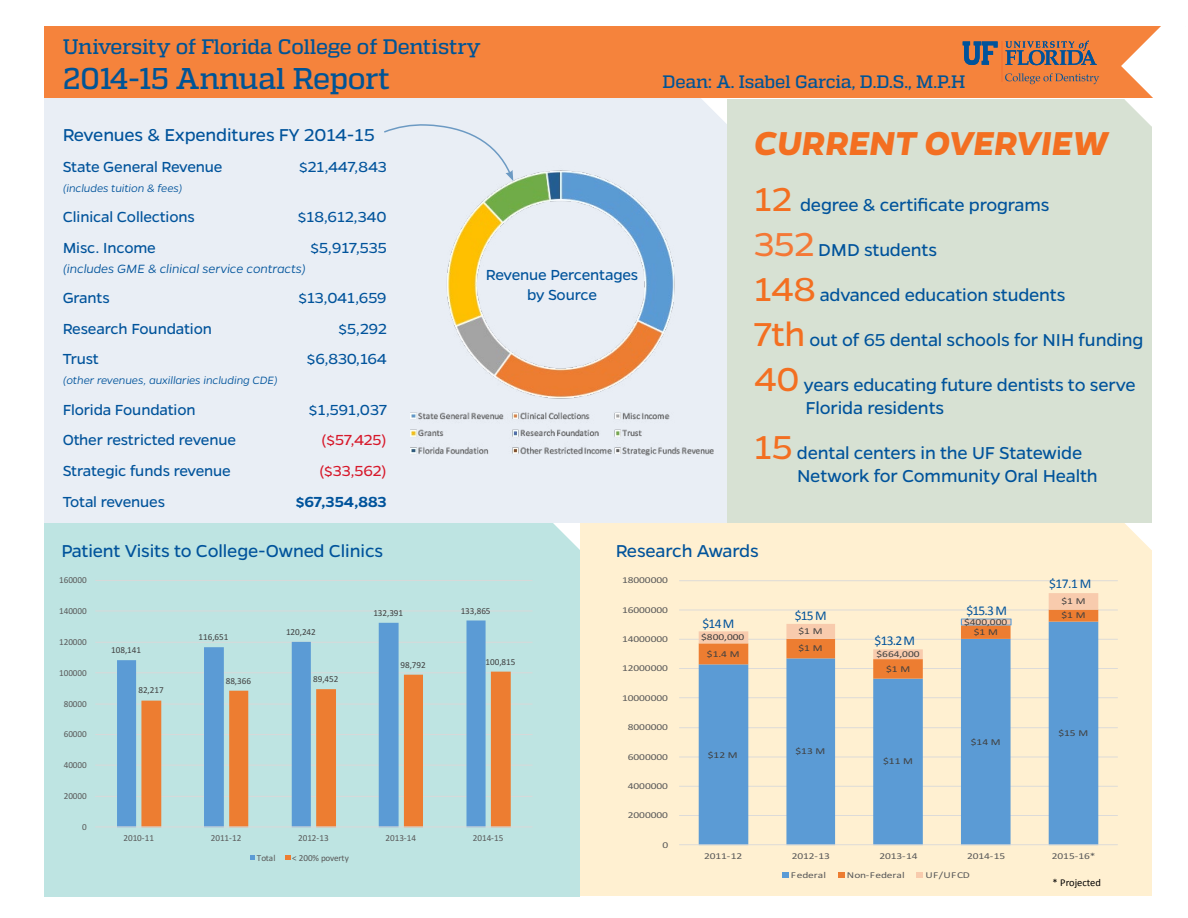
<style>
.page{position:relative;width:1188px;height:918px;background:#fff}
.page>*{position:absolute;margin:0;border:0;box-sizing:border-box;transform-origin:0 0}
.t1{font:italic 700 37.5px "Gentona";letter-spacing:-.005em;color:#f36f21}
.t2{font:500 30px "Quadon";letter-spacing:-.015em;color:#005496}
.t3{font:500 21px "Quadon";letter-spacing:-.015em;color:#005496}
.t4{font:19.5px/23.4px "Gentona";letter-spacing:-.01em;color:#00539b}
.t5{font:500 18px "Quadon";letter-spacing:-.01em;color:#005496}
.t6{font:16.5px/19.8px "Gentona";letter-spacing:-.01em;color:#00539b;text-align:center}
.t7{font:16.5px "Gentona";color:#d7182a}
.t8{font:600 16.5px "Gentona";color:#00539b}
.t9{font:italic 300 13.5px "Gentona";letter-spacing:-.01em;color:#00539b}
.t10{font:13.5px "Calibri";letter-spacing:-.06em;color:#00539b}
.t11{font:italic 300 12px "Gentona";letter-spacing:-.01em;color:#00539b}
.t12{font:10.5px "Calibri";color:#000}
.t13{font:9.15px "Calibri";letter-spacing:-.005em;color:#595959}
.t14{font:9.15px "Calibri";letter-spacing:-.005em;color:#404040}
.t15{font:9px "Calibri";letter-spacing:-.005em;color:#595959;scale:1.27 1}
.t16{font:9px "Calibri";letter-spacing:-.005em;color:#404040;scale:1.27 1}
.s1{font-size:37.5px;color:#f36f21}
.s2{font-size:37.5px;color:#f47836}
</style>
<div class="page">
<div style="left:45px;top:523px;width:535px;height:373px;background:#bee4e2"></div>
<svg style="left:553px;top:523px;width:27px;height:27px"></svg>
<div style="left:580px;top:523px;width:572px;height:373px;background:#fff0d1"></div>
<svg style="left:1125px;top:523px;width:27px;height:27px"></svg>
<div style="left:45px;top:98px;width:682px;height:425px;background:#e9eef5"></div>
<svg style="left:701px;top:98px;width:26px;height:26px"></svg>
<div style="left:727px;top:99px;width:425px;height:424px;background:#d7e1d3"></div>
<hr style="left:679px;top:815px;width:439px;height:1px;background:#d9d9d9">
<hr style="left:679px;top:786px;width:439px;height:1px;background:#d9d9d9">
<hr style="left:679px;top:757px;width:439px;height:1px;background:#d9d9d9">
<hr style="left:679px;top:727px;width:439px;height:1px;background:#d9d9d9">
<hr style="left:679px;top:697px;width:439px;height:1px;background:#d9d9d9">
<hr style="left:679px;top:668px;width:439px;height:1px;background:#d9d9d9">
<hr style="left:679px;top:639px;width:439px;height:1px;background:#d9d9d9">
<hr style="left:679px;top:610px;width:439px;height:1px;background:#d9d9d9">
<hr style="left:679px;top:580px;width:439px;height:1px;background:#d9d9d9">
<svg style="left:699px;top:679px;width:399px;height:165px;fill:#5b9bd5"></svg>
<svg style="left:699px;top:593px;width:399px;height:86px"></svg>
<hr style="left:679px;top:844px;width:439px;height:1px;background:#d9d9d9">
<svg style="left:782px;top:873px;width:6px;height:5px"></svg>
<svg style="left:838px;top:873px;width:7px;height:5px"></svg>
<svg style="left:916px;top:873px;width:7px;height:5px"></svg>
<div style="left:45px;top:27px;width:1141px;height:71px;background:#f5833c"></div>
<hr style="left:1001px;top:41px;width:1px;height:40px;background:#f47836">
<svg style="left:963px;top:41px;width:134px;height:24px"></svg>
<svg style="left:1005px;top:73px;width:94px;height:11px"></svg>
<svg style="left:384px;top:124px;width:123px;height:42px"></svg>
<hr style="left:95px;top:796px;width:438px;height:1px;background:#d9d9d9">
<hr style="left:95px;top:765px;width:438px;height:1px;background:#d9d9d9">
<hr style="left:95px;top:734px;width:438px;height:1px;background:#d9d9d9">
<hr style="left:95px;top:704px;width:438px;height:1px;background:#d9d9d9">
<hr style="left:95px;top:672px;width:438px;height:1px;background:#d9d9d9">
<hr style="left:95px;top:642px;width:438px;height:1px;background:#d9d9d9">
<hr style="left:95px;top:611px;width:438px;height:1px;background:#d9d9d9">
<hr style="left:95px;top:580px;width:438px;height:1px;background:#d9d9d9">
<svg style="left:117px;top:621px;width:369px;height:206px"></svg>
<svg style="left:141px;top:672px;width:370px;height:155px"></svg>
<hr style="left:95px;top:827px;width:438px;height:1px;background:#d9d9d9">
<svg style="left:250px;top:856px;width:4px;height:4px"></svg>
<svg style="left:285px;top:856px;width:5px;height:4px"></svg>
<img style="left:411px;top:166px;width:302px;height:289px">
<svg style="left:1121px;top:26px;width:65px;height:101px"></svg>
<p class="t3" style="left:63px;top:35px;width:420px">University of Florida College of Dentistry</p>
<h2 class="t2" style="left:63px;top:61px;width:329px">2014-15 Annual Report</h2>
<p class="t4" style="left:63px;top:123px;width:313px">Revenues &amp; Expenditures FY 2014-15</p>
<p class="t6" style="left:63px;top:157px;width:161px">State General Revenue</p>
<p class="t6" style="left:299px;top:157px;width:89px">$21,447,843</p>
<p class="t11" style="left:63px;top:181px;width:121px">(includes tuition &amp; fees)</p>
<p class="t6" style="left:63px;top:207px;width:134px">Clinical Collections</p>
<p class="t6" style="left:298px;top:207px;width:90px">$18,612,340</p>
<p class="t6" style="left:63px;top:238px;width:95px">Misc. Income</p>
<p class="t6" style="left:311px;top:238px;width:78px">$5,917,535</p>
<p class="t9" style="left:63px;top:261px;width:245px">(includes GME &amp; clinical service contracts)</p>
<p class="t6" style="left:63px;top:288px;width:49px">Grants</p>
<p class="t6" style="left:298px;top:288px;width:90px">$13,041,659</p>
<p class="t6" style="left:63px;top:319px;width:151px">Research Foundation</p>
<p class="t6" style="left:339px;top:319px;width:50px">$5,292</p>
<p class="t6" style="left:63px;top:349px;width:38px">Trust</p>
<p class="t6" style="left:307px;top:349px;width:81px">$6,830,164</p>
<p class="t11" style="left:63px;top:374px;width:217px">(other revenues, auxillaries including CDE)</p>
<p class="t6" style="left:63px;top:400px;width:134px">Florida Foundation</p>
<p class="t6" style="left:309px;top:400px;width:79px">$1,591,037</p>
<p class="t6" style="left:63px;top:430px;width:175px">Other restricted revenue</p>
<p class="t7" style="left:321px;top:431px;width:67px">($57,425)</p>
<p class="t6" style="left:63px;top:461px;width:170px">Strategic funds revenue</p>
<p class="t7" style="left:319px;top:462px;width:69px">($33,562)</p>
<p class="t6" style="left:63px;top:492px;width:104px">Total revenues</p>
<p class="t8" style="left:296px;top:492px;width:92px">$67,354,883</p>
<p class="t6" style="left:486px;top:265px;width:154px">Revenue Percentages by Source</p>
<p class="t5" style="left:662px;top:71px;width:304px">Dean: A. Isabel Garcia, D.D.S., M.P.H</p>
<h1 class="t1" style="left:754px;top:121px;width:355px">CURRENT OVERVIEW</h1>
<p class="t4" style="left:754px;top:193px;width:297px"><span class="s1">12</span> degree &amp; certificate programs</p>
<p class="t4" style="left:754px;top:238px;width:185px"><span class="s2">352</span> DMD students</p>
<p class="t4" style="left:754px;top:283px;width:313px"><span class="s1">148</span> advanced education students</p>
<p class="t4" style="left:754px;top:328px;width:391px"><span class="s1">7th</span> out of 65 dental schools for NIH funding</p>
<p class="t4" style="left:806px;top:373px;width:332px;text-indent:-51px"><span class="s1">40</span> years educating future dentists to serve<br>Florida residents</p>
<p class="t4" style="left:797px;top:441px;width:302px;text-indent:-43px"><span class="s1">15</span> dental centers in the UF Statewide<br>Network for Community Oral Health</p>
<p class="t4" style="left:61px;top:539px;width:323px">Patient Visits to College-Owned Clinics</p>
<p class="t13" style="left:59px;top:574px;width:29px">160000</p>
<p class="t13" style="left:59px;top:605px;width:29px">140000</p>
<p class="t13" style="left:59px;top:636px;width:29px">120000</p>
<p class="t13" style="left:59px;top:666px;width:29px">100000</p>
<p class="t13" style="left:64px;top:697px;width:24px">80000</p>
<p class="t13" style="left:64px;top:728px;width:24px">60000</p>
<p class="t13" style="left:64px;top:759px;width:24px">40000</p>
<p class="t13" style="left:64px;top:790px;width:24px">20000</p>
<p class="t13" style="left:82px;top:820px;width:6px">0</p>
<p class="t14" style="left:111px;top:644px;width:31px">108,141</p>
<p class="t14" style="left:138px;top:684px;width:27px">82,217</p>
<p class="t14" style="left:199px;top:631px;width:31px">116,651</p>
<p class="t14" style="left:286px;top:625px;width:31px">120,242</p>
<p class="t14" style="left:226px;top:675px;width:27px">88,366</p>
<p class="t14" style="left:313px;top:673px;width:27px">89,452</p>
<p class="t14" style="left:373px;top:607px;width:31px">132,391</p>
<p class="t14" style="left:461px;top:604px;width:31px">133,865</p>
<p class="t14" style="left:401px;top:658px;width:27px">98,792</p>
<p class="t14" style="left:486px;top:655px;width:31px">100,815</p>
<p class="t13" style="left:124px;top:832px;width:32px">2010-11</p>
<p class="t13" style="left:211px;top:832px;width:32px">2011-12</p>
<p class="t13" style="left:298px;top:832px;width:32px">2012-13</p>
<p class="t13" style="left:386px;top:832px;width:32px">2013-14</p>
<p class="t13" style="left:473px;top:832px;width:32px">2014-15</p>
<p class="t13" style="left:257px;top:851px;width:20px">Total</p>
<p class="t13" style="left:292px;top:851px;width:58px">&lt; 200% poverty</p>
<p class="t4" style="left:616px;top:539px;width:145px">Research Awards</p>
<p class="t15" style="left:622px;top:574px;width:38px">18000000</p>
<p class="t15" style="left:622px;top:603px;width:38px">16000000</p>
<p class="t15" style="left:622px;top:633px;width:38px">14000000</p>
<p class="t15" style="left:622px;top:662px;width:38px">12000000</p>
<p class="t15" style="left:622px;top:692px;width:38px">10000000</p>
<p class="t15" style="left:628px;top:721px;width:33px">8000000</p>
<p class="t15" style="left:628px;top:750px;width:33px">6000000</p>
<p class="t15" style="left:628px;top:780px;width:33px">4000000</p>
<p class="t15" style="left:628px;top:809px;width:33px">2000000</p>
<p class="t15" style="left:662px;top:839px;width:6px">0</p>
<p class="t10" style="left:703px;top:615px;width:33px">$14 M</p>
<p class="t16" style="left:701px;top:631px;width:35px">$800,000</p>
<p class="t16" style="left:707px;top:647px;width:27px">$1.4 M</p>
<p class="t10" style="left:795px;top:607px;width:33px">$15 M</p>
<p class="t16" style="left:798px;top:625px;width:20px">$1 M</p>
<p class="t16" style="left:798px;top:642px;width:20px">$1 M</p>
<p class="t16" style="left:708px;top:748px;width:25px">$12 M</p>
<p class="t16" style="left:796px;top:745px;width:25px">$13 M</p>
<p class="t10" style="left:875px;top:632px;width:42px">$13.2 M</p>
<p class="t16" style="left:877px;top:648px;width:35px">$664,000</p>
<p class="t16" style="left:886px;top:662px;width:20px">$1 M</p>
<p class="t16" style="left:883px;top:755px;width:25px">$11 M</p>
<p class="t10" style="left:966px;top:602px;width:42px">$15.3 M</p>
<p class="t16" style="left:964px;top:616px;width:35px">$400,000</p>
<p class="t16" style="left:974px;top:626px;width:20px">$1 M</p>
<p class="t16" style="left:971px;top:736px;width:25px">$14 M</p>
<p class="t10" style="left:1049px;top:575px;width:44px">$17.1 M</p>
<p class="t16" style="left:1061px;top:595px;width:20px">$1 M</p>
<p class="t16" style="left:1061px;top:609px;width:20px">$1 M</p>
<p class="t16" style="left:1059px;top:727px;width:25px">$15 M</p>
<p class="t15" style="left:704px;top:850px;width:32px">2011-12</p>
<p class="t15" style="left:792px;top:850px;width:32px">2012-13</p>
<p class="t15" style="left:879px;top:850px;width:32px">2013-14</p>
<p class="t15" style="left:967px;top:850px;width:32px">2014-15</p>
<p class="t15" style="left:1052px;top:850px;width:36px">2015-16*</p>
<p class="t15" style="left:791px;top:869px;width:29px">Federal</p>
<p class="t15" style="left:847px;top:869px;width:47px">Non-Federal</p>
<p class="t15" style="left:926px;top:869px;width:36px">UF/UFCD</p>
<p class="t12" style="left:1053px;top:875px;width:50px">* Projected</p>
</div>
